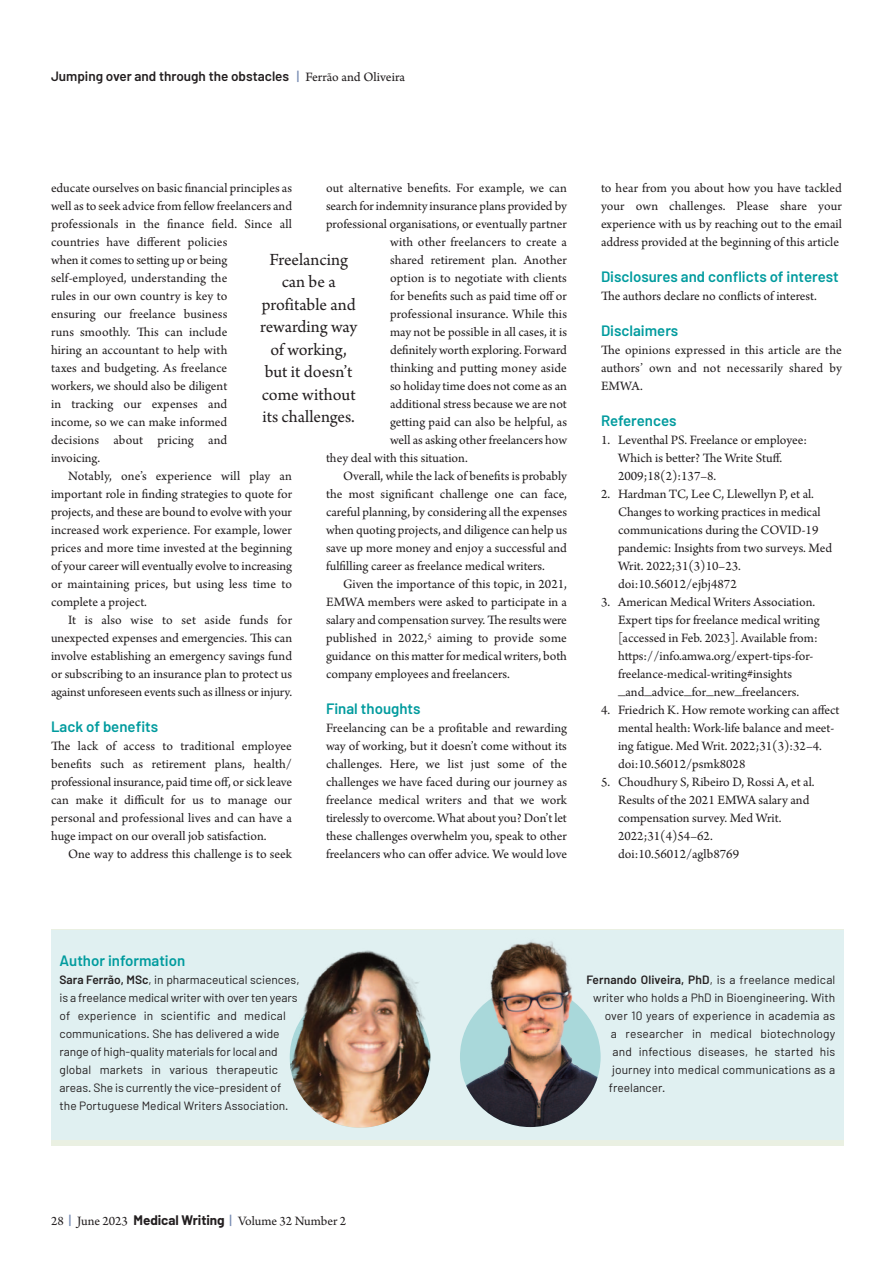
<style>
.page{position:relative;width:893px;height:1263px;background:#fff}
.page>*{position:absolute;margin:0;border:0;box-sizing:border-box;transform-origin:0 0}
.t1{font:18px/22.5px "Arno Pro";color:#231f20;text-align:center}
.t2{font:600 15px "Barlow";color:#009b9e}
.t3{font:13.5px/18px "Arno Pro";color:#231f20;text-align:justify}
.t4{font:600 13.5px "Barlow";color:#231f20}
.t5{font:12px/18px "Barlow";color:#231f20}
.t6{font:600 12px "Barlow";letter-spacing:.01em;color:#231f20}
.s1{font-weight:500;color:#7589b1}
.s2{font-family:"Arno Pro Sm Text";font-weight:400}
.s3{font-family:"Arno Pro";font-weight:400}
.s4{font-weight:600}
.s5{font-weight:400}
.s6{font-family:"Barlow";font-weight:500;color:#7589b1}
.s7{font-family:"Barlow";font-weight:700}
</style>
<div class="page">
<div style="left:51px;top:930px;width:793px;height:216px;background:linear-gradient(to right,#eaf0e2,#eaf0e2)"></div>
<div style="left:51px;top:930px;width:793px;height:209px;background:#e0f0f1"></div>
<img style="left:460px;top:987px;width:141px;height:140px;border-radius:50%">
<img style="left:290px;top:987px;width:140px;height:140px;border-radius:50%">
<img style="left:470px;top:941px;width:111px;height:138px">
<img style="left:293px;top:950px;width:134px;height:123px">
<p class="t4" style="left:51px;top:68px;width:355px">Jumping over and through the obstacles <span class="s1">|</span> <span class="s2">Fer</span><span class="s3">rão</span> <span class="s2">and Oliveira</span></p>
<p class="t3" style="left:51px;top:180px;width:243px;text-align:left">educate ourselves on basic financial principles as well as to seek advice from fellow freelancers and professionals in the finance field. Since all countries have different policies<br>when it comes to setting up or being self-employed, unde rstand ing the<br>rules in our own country is key to<br>ensuring our freelance business<br>runs smoothly. This can include<br>hiring an accountant to help with<br>taxes and budgeting. As freelance<br>workers, we should also be diligent<br>in tracking our expenses and<br>income, so we can make informed<br>decisions about pricing and<br>invoicing.</p>
<p class="t3" style="left:51px;top:468px;width:243px;text-indent:17px">Notably, one’s experience will play an important role in finding strategies to quote for projects, and these are bound to evolve with your increased work experience. For example, lower prices and more time invested at the beginning of your career will eventually evolve to increasing or maintaining prices, but using less time to complete a project.</p>
<p class="t3" style="left:51px;top:612px;width:243px;text-indent:17px">It is also wise to set aside funds for unexpected expenses and emergencies. This can involve establishing an emergency savings fund or subscribing to an insurance plan to protect us against unforeseen events such as illness or injury.</p>
<p class="t2" style="left:51px;top:717px;width:109px">Lack of benefits</p>
<p class="t3" style="left:51px;top:738px;width:242px">The lack of access to traditional employee benefits such as retirement plans, health/ professional insurance, paid time off, or sick leave can make it difficult for us to manage our personal and professional lives and can have a huge impact on our overall job satisfaction.</p>
<p class="t3" style="left:68px;top:846px;width:225px">One way to address this challenge is to seek</p>
<p class="t3" style="left:326px;top:180px;width:242px">out alternative benefits. For example, we can</p>
<p class="t3" style="left:326px;top:198px;width:242px">search for indemnity insurance plans provided by</p>
<p class="t3" style="left:326px;top:216px;width:242px">professional organisations, or even tually partner</p>
<p class="t3" style="left:390px;top:234px;width:178px">with other freelancers to create a</p>
<p class="t3" style="left:390px;top:252px;width:178px">shared retirement plan. Another</p>
<p class="t3" style="left:390px;top:270px;width:178px">option is to negotiate with clients</p>
<p class="t3" style="left:390px;top:288px;width:178px">for benefits such as paid time off or</p>
<p class="t3" style="left:390px;top:306px;width:178px">professional insurance. While this</p>
<p class="t3" style="left:390px;top:324px;width:178px">may not be possible in all cases, it is</p>
<p class="t3" style="left:390px;top:342px;width:178px">definitely worth exploring. Forward</p>
<p class="t3" style="left:390px;top:360px;width:178px">thinking and putting money aside</p>
<p class="t3" style="left:390px;top:378px;width:178px">so holiday time does not come as an</p>
<p class="t3" style="left:390px;top:396px;width:178px">additional stress because we are not</p>
<p class="t3" style="left:390px;top:414px;width:178px">getting paid can also be helpful, as</p>
<p class="t3" style="left:390px;top:432px;width:178px">well as asking other freelancers how</p>
<p class="t3" style="left:326px;top:450px;width:143px">they deal with this situation.</p>
<p class="t3" style="left:326px;top:468px;width:243px;text-indent:17px">Overall, while the lack of benefits is probably the most significant challenge one can face, careful planning, by considering all the expenses when quoting projects, and diligence can help us save up more money and enjoy a successful and fulfilling career as freelance medical writers.</p>
<p class="t3" style="left:326px;top:576px;width:242px;text-indent:17px">Given the importance of this topic, in 2021, EMWA members were asked to participate in a salary and compensation survey. The results were published in 2022,<sup>5</sup> aiming to provide some guidance on this matter for medical writers, both company employees and free lancers.</p>
<p class="t2" style="left:326px;top:699px;width:96px">Final thoughts</p>
<p class="t3" style="left:326px;top:720px;width:243px">Freelancing can be a profitable and rewarding way of working, but it doesn’t come without its challenges. Here, we list just some of the challenges we have faced during our journey as freelance medical writers and that we work tirelessly to overcome. What about you? Don’t let these challenges overwhelm you, speak to other freelancers who can offer advice. We would love</p>
<p class="t1" style="left:260px;top:250px;width:98px">Freelancing can be a profitable and rewarding way of working, but it doesn’t come without its challenges.</p>
<p class="t3" style="left:601px;top:180px;width:242px">to hear from you about how you have tackled your own challenges. Please share your experience with us by reaching out to the email address provided at the beginning of this article</p>
<p class="t2" style="left:601px;top:267px;width:239px">Disclosures and conflicts of interest</p>
<p class="t3" style="left:601px;top:288px;width:217px">The authors declare no conflicts of interest.</p>
<p class="t2" style="left:601px;top:321px;width:79px">Disclaimers</p>
<p class="t3" style="left:601px;top:342px;width:242px">The opinions expressed in this article are the authors’ own and not necessarily shared by EMWA.</p>
<p class="t2" style="left:601px;top:411px;width:77px">References</p>
<p class="t3" style="left:618px;top:432px;width:191px;text-align:left;text-indent:-17px">1. Leventhal PS. Freelance or employee:<br>Which is better? The Write Stuff.<br>2009;18(2):137–8.</p>
<p class="t3" style="left:618px;top:486px;width:216px;text-align:left;text-indent:-17px">2. Hardman TC, Lee C, Llewellyn P, et al.<br>Changes to working practices in medical communications during the COVID-19 pandemic: Insights from two surveys. Med Writ. 2022;31(3)10–23.</p>
<p class="t3" style="left:618px;top:576px;width:120px">doi:10.56012/ejbj4872</p>
<p class="t3" style="left:618px;top:594px;width:203px;text-align:left;text-indent:-17px">3. American Medical Writers Association.<br>Expert tips for freelance medical writing [accessed in Feb. 2023]. Available from: https://info.amwa.org/expert-tips-for&shy;freelance-medical-writing#insights _and_advice_for_new_freelancers.</p>
<p class="t3" style="left:618px;top:702px;width:223px;text-align:left;text-indent:-17px">4. Friedrich K. How remote working can affect mental health: Work-life balance and meet - ing fatigue. Med Writ. 2022;31(3):32–4.</p>
<p class="t3" style="left:618px;top:756px;width:129px">doi:10.56012/psmk8028</p>
<p class="t3" style="left:618px;top:774px;width:198px;text-align:left;text-indent:-17px">5. Choudhury S, Ribeiro D, Rossi A, et al.<br>Results of the 2021 EMWA salary and compensation survey. Med Writ.<br>2022;31(4)54–62.</p>
<p class="t3" style="left:618px;top:846px;width:123px">doi:10.56012/aglb8769</p>
<p class="t2" style="left:60px;top:951px;width:127px">Author information</p>
<p class="t5" style="left:60px;top:970px;width:242px"><span class="s4">Sara Ferrão, MSc</span>, in pharmaceutical sciences, is a freelance medical writer with over ten years of experience in scientific and medical communications. She has delivered a wide range of high-quality materials for local and global markets in various therapeutic areas. She is currently the vice-president of the Portuguese Medical Writers Association.</p>
<p class="t6" style="left:586px;top:972px;width:250px">Fernando Oliveira, PhD<span class="s5">, is a freelance medical</span></p>
<p class="t5" style="left:593px;top:988px;width:244px">writer who holds a PhD in Bioengineering. With</p>
<p class="t5" style="left:605px;top:1006px;width:232px">over 10 years of experience in academia as</p>
<p class="t5" style="left:611px;top:1024px;width:226px">a researcher in medical biotechnology</p>
<p class="t5" style="left:613px;top:1042px;width:224px">and infectious diseases, he started his</p>
<p class="t5" style="left:612px;top:1060px;width:225px">journey into medical communications as a</p>
<p class="t5" style="left:609px;top:1078px;width:58px">freelancer.</p>
<p class="t3" style="left:51px;top:1213px;width:297px">28 <span class="s6">|</span> June 2023 <span class="s7">Medical Writing</span> <span class="s6">|</span> Volume 32 Number 2</p>
</div>
